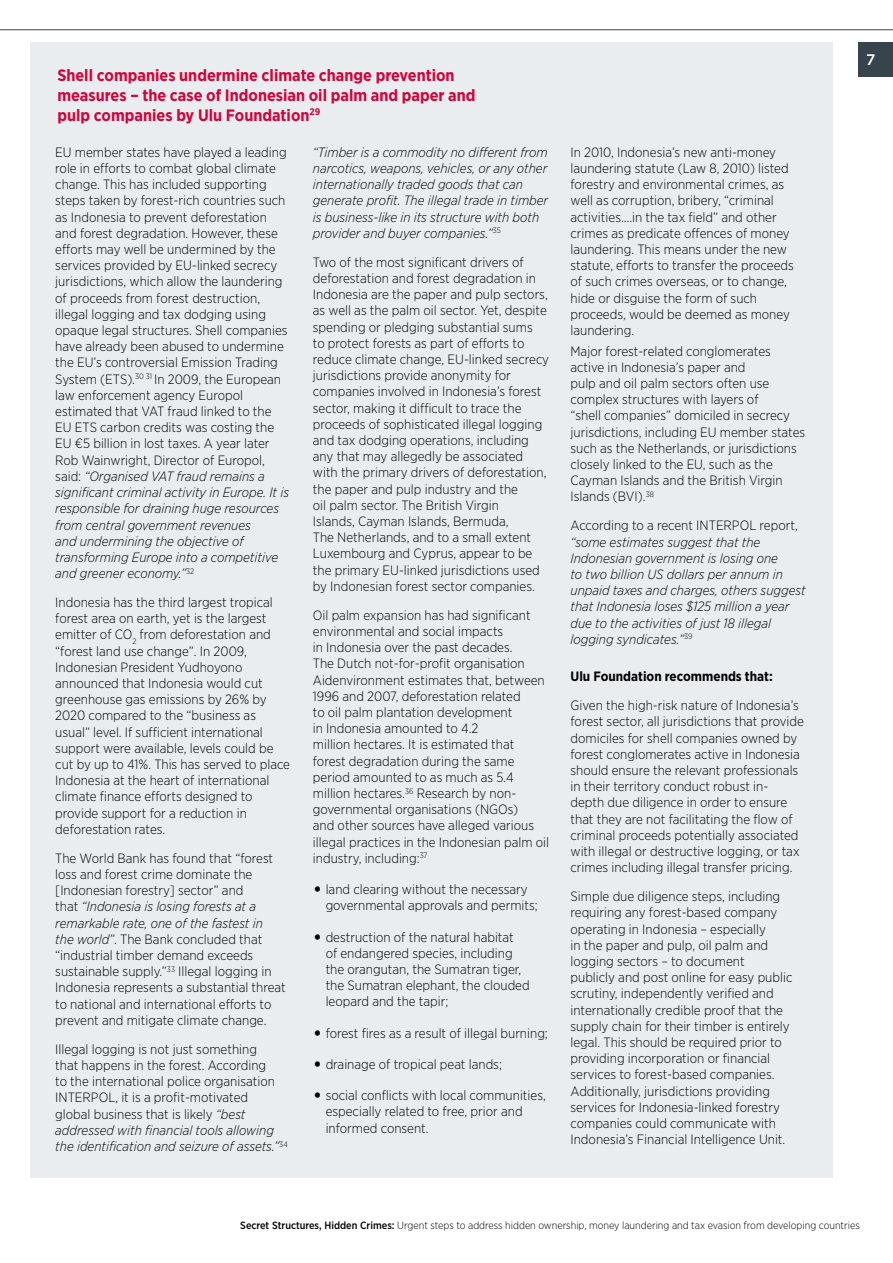
<style>
.page{position:relative;width:893px;height:1263px;background:#fff}
.page>*{position:absolute;margin:0;border:0;box-sizing:border-box;transform-origin:0 0}
.t1{font:700 16.5px/19.8px "Gotham Narrow";color:#d0043c}
.t2{font:500 15.3px "Gotham HTF";color:#fff}
.t3{font:300 13.5px/16.2px "Gotham Narrow";color:#000}
.t4{font:italic 300 13.5px/16.2px "Gotham Narrow";color:#000}
.t5{font:700 13.5px "Gotham Narrow";color:#000}
.t6{font:300 10.5px "Gotham Narrow";color:#000}
.s1{font-style:italic}
.s2{font-size:22.5px}
.s3{font-weight:500}
</style>
<div class="page">
<div style="left:859px;top:43px;width:34px;height:34px;background:#37444c"></div>
<hr style="left:0;top:30px;width:893px;height:1px;background:#37444c">
<div style="left:30px;top:43px;width:802px;height:1135px;background:#eaedef"></div>
<p class="t1" style="left:57px;top:65px;width:420px">Shell companies undermine climate change prevention measures – the case of Indonesian oil palm and paper and pulp companies by Ulu Foundation<sup>29</sup></p>
<p class="t3" style="left:55px;top:144px;width:235px">EU member states have played a leading role in efforts to combat global climate change. This has included supporting steps taken by forest-rich countries such as Indonesia to prevent deforestation and forest degradation. However, these efforts may well be undermined by the services provided by EU-linked secrecy jurisdictions, which allow the laundering of proceeds from forest destruction, illegal logging and tax dodging using opaque legal structures. Shell companies have already been abused to undermine the EU’s controversial Emission Trading System (ETS).<sup>30</sup> <sup>31</sup> In 2009, the European law enforcement agency Europol estimated that VAT fraud linked to the EU ETS carbon credits was costing the EU €5 billion in lost taxes. A year later Rob Wainwright, Director of Europol, said: <span class="s1">“Organised VAT fraud remains a significant criminal activity in Europe. It is responsible for draining huge resources from central government revenues<br>and undermining the objective of transforming Europe into a competitive and greener economy.”</span><sup>32</sup></p>
<p class="t3" style="left:55px;top:594px;width:236px">Indonesia has the third largest tropical forest area on earth, yet is the largest emitter of CO<sub>2</sub> from deforestation and “forest land use change”. In 2009, Indonesian President Yudhoyono announced that Indonesia would cut greenhouse gas emissions by 26% by 2020 compared to the “business as usual” level. If sufficient international support were available, levels could be cut by up to 41%. This has served to place Indonesia at the heart of international climate finance efforts designed to provide support for a reduction in deforestation rates.</p>
<p class="t3" style="left:55px;top:850px;width:232px">The World Bank has found that “forest loss and forest crime dominate the [Indonesian forestry] sector” and<br>that <span class="s1">“Indonesia is losing forests at a remarkable rate, one of the fastest in<br>the world”</span>. The Bank concluded that “industrial timber demand exceeds sustainable supply.”<sup>33</sup> Illegal logging in Indonesia represents a substantial threat to national and international efforts to prevent and mitigate climate change.</p>
<p class="t3" style="left:55px;top:1041px;width:234px">Illegal logging is not just something<br>that happens in the forest. According<br>to the international police organisation INTERPOL, it is a profit-motivated<br>global business that is likely <span class="s1">“best addressed with financial tools allowing the identification and seizure of assets.”</span><sup>34</sup></p>
<p class="t4" style="left:313px;top:144px;width:237px">“Timber is a commodity no different from narcotics, weapons, vehicles, or any other internationally traded goods that can generate profit. The illegal trade in timber is business-like in its structure with both provider and buyer companies.”<sup>35</sup></p>
<p class="t3" style="left:313px;top:254px;width:238px">Two of the most significant drivers of deforestation and forest degradation in Indonesia are the paper and pulp sectors, as well as the palm oil sector. Yet, despite spending or pledging substantial sums<br>to protect forests as part of efforts to reduce climate change, EU-linked secrecy jurisdictions provide anonymity for companies involved in Indonesia’s forest sector, making it difficult to trace the proceeds of sophisticated illegal logging and tax dodging operations, including any that may allegedly be associated with the primary drivers of deforestation, the paper and pulp industry and the<br>oil palm sector. The British Virgin<br>Islands, Cayman Islands, Bermuda,<br>The Netherlands, and to a small extent Luxembourg and Cyprus, appear to be the primary EU-linked jurisdictions used by Indonesian forest sector companies.</p>
<p class="t3" style="left:313px;top:607px;width:238px">Oil palm expansion has had significant environmental and social impacts<br>in Indonesia over the past decades.<br>The Dutch not-for-profit organisation Aidenvironment estimates that, between 1996 and 2007, deforestation related<br>to oil palm plantation development<br>in Indonesia amounted to 4.2<br>million hectares. It is estimated that forest degradation during the same period amounted to as much as 5.4 million hectares.<sup>36</sup> Research by non&shy;governmental organisations (NGOs)<br>and other sources have alleged various illegal practices in the Indonesian palm oil industry, including:<sup>37</sup></p>
<p class="t3" style="left:326px;top:881px;width:214px;text-indent:-13px"><span class="s2">•</span> land clearing without the necessary governmental approvals and permits;</p>
<p class="t3" style="left:326px;top:928px;width:206px;text-indent:-13px"><span class="s2">•</span> destruction of the natural habitat<br>of endangered species, including the orangutan, the Sumatran tiger, the Sumatran elephant, the clouded leopard and the tapir;</p>
<p class="t3" style="left:313px;top:1024px;width:236px"><span class="s2">•</span> forest fires as a result of illegal burning;</p>
<p class="t3" style="left:313px;top:1056px;width:191px"><span class="s2">•</span> drainage of tropical peat lands;</p>
<p class="t3" style="left:326px;top:1087px;width:222px;text-indent:-13px"><span class="s2">•</span> social conflicts with local communities, especially related to free, prior and informed consent.</p>
<p class="t3" style="left:570px;top:144px;width:225px">In 2010, Indonesia’s new anti-money laundering statute (Law 8, 2010) listed forestry and environmental crimes, as well as corruption, bribery, “criminal activities….in the tax field” and other crimes as predicate offences of money laundering. This means under the new statute, efforts to transfer the proceeds of such crimes overseas, or to change, hide or disguise the form of such proceeds, would be deemed as money laundering.</p>
<p class="t3" style="left:570px;top:343px;width:236px">Major forest-related conglomerates active in Indonesia’s paper and<br>pulp and oil palm sectors often use complex structures with layers of<br>“shell companies” domiciled in secrecy jurisdictions, including EU member states such as the Netherlands, or jurisdictions closely linked to the EU, such as the Cayman Islands and the British Virgin Islands (BVI).<sup>38</sup></p>
<p class="t3" style="left:570px;top:517px;width:229px">According to a recent INTERPOL report,</p>
<p class="t4" style="left:570px;top:533px;width:237px">“some estimates suggest that the Indonesian government is losing one<br>to two billion US dollars per annum in unpaid taxes and charges, others suggest that Indonesia loses $125 million a year due to the activities of just 18 illegal logging syndicates.”<sup>39</sup></p>
<p class="t5" style="left:570px;top:668px;width:204px">Ulu Foundation recommends that:</p>
<p class="t3" style="left:570px;top:697px;width:235px">Given the high-risk nature of Indonesia’s forest sector, all jurisdictions that provide domiciles for shell companies owned by forest conglomerates active in Indonesia should ensure the relevant professionals in their territory conduct robust in&shy;depth due diligence in order to ensure that they are not facilitating the flow of criminal proceeds potentially associated with illegal or destructive logging, or tax crimes including illegal transfer pricing.</p>
<p class="t3" style="left:570px;top:888px;width:223px">Simple due diligence steps, including requiring any forest-based company operating in Indonesia – especially<br>in the paper and pulp, oil palm and logging sectors – to document publicly and post online for easy public scrutiny, independently verified and internationally credible proof that the supply chain for their timber is entirely legal. This should be required prior to providing incorporation or financial services to forest-based companies.<br>Additionally, jurisdictions providing services for Indonesia-linked forestry companies could communicate with Indonesia’s Financial Intelligence Unit.</p>
<p class="t2" style="left:866px;top:51px;width:11px">7</p>
<p class="t6" style="left:240px;top:1219px;width:621px"><span class="s3">Secret Structures, Hidden Crimes:</span> Urgent steps to address hidden ownership, money laundering and tax evasion from developing countries</p>
</div>
